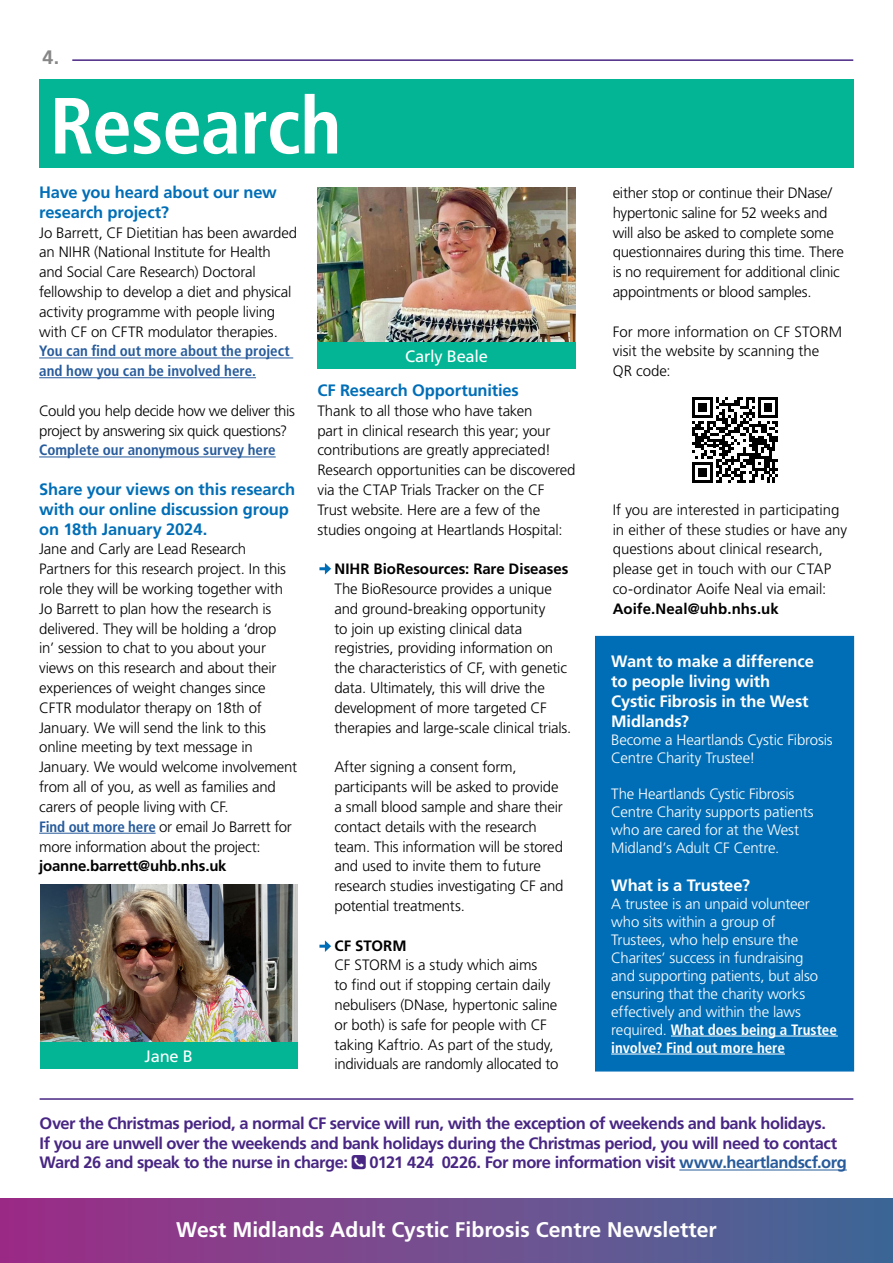
<style>
.page{position:relative;width:893px;height:1263px;background:#fff}
.page>*{position:absolute;margin:0;border:0;box-sizing:border-box;transform-origin:0 0}
.t1{font:700 condensed 79.5px "Frutiger LT Pro";letter-spacing:-.01em;color:#fff}
.t2{font:700 21.15px "Frutiger LT Pro";color:#fff}
.t3{font:700 19.5px "Frutiger LT Pro";color:#878787}
.t4{font:700 16.5px/19.8px "Frutiger LT Pro";letter-spacing:-.03em;color:#482683}
.t5{font:700 16.5px/19.8px "Frutiger LT Pro";letter-spacing:-.01em;color:#006eb7}
.t6{font:700 16.5px/19.8px "Frutiger LT Pro";letter-spacing:-.01em;color:#fff}
.t7{font:16.5px "Frutiger LT Pro";letter-spacing:-.015em;color:#fff}
.t8{font:300 15px/19.8px "Frutiger LT Pro";letter-spacing:-.01em;color:#000}
.t9{font:300 15px/18px "Frutiger LT Pro";letter-spacing:-.01em;color:#fff}
.t10{font:700 condensed 15px/19.8px "Frutiger LT Pro";color:#275b9b}
.t11{font:700 15px "Frutiger LT Pro";letter-spacing:-.005em;color:#000}
.s1{font-weight:700;font-stretch:condensed;color:#275b9b}
.s2{font-weight:700;font-stretch:condensed}
.s3{color:#275b9b}
</style>
<div class="page">
<div style="left:39px;top:79px;width:815px;height:89px;background:#03b594"></div>
<div style="left:0;top:1198px;width:893px;height:65px;background:linear-gradient(to right,#a02e86,#426a98)"></div>
<hr style="left:679px;top:1169px;width:168px;height:1px;background:#275b9b">
<hr style="left:39px;top:358px;width:254px;height:1px;background:#275b9b">
<hr style="left:39px;top:377px;width:217px;height:1px;background:#275b9b">
<hr style="left:39px;top:457px;width:237px;height:1px;background:#275b9b">
<hr style="left:39px;top:833px;width:117px;height:1px;background:#275b9b">
<hr style="left:72px;top:59px;width:781px;height:2px;background:#482683">
<hr style="left:40px;top:1098px;width:813px;height:2px;background:#482683">
<svg style="left:692px;top:397px;width:86px;height:86px"></svg>
<img style="left:40px;top:885px;width:258px;height:157px">
<img style="left:317px;top:187px;width:258px;height:155px">
<div style="left:317px;top:342px;width:258px;height:27px;background:#03b594"></div>
<div style="left:40px;top:1042px;width:258px;height:27px;background:#03b594"></div>
<svg style="left:319px;top:563px;width:12px;height:11px"></svg>
<svg style="left:319px;top:940px;width:12px;height:12px"></svg>
<div style="left:595px;top:636px;width:259px;height:435px;background:#006eb7"></div>
<hr style="left:671px;top:1036px;width:167px;height:1px;background:#fff">
<hr style="left:611px;top:1054px;width:174px;height:1px;background:#fff">
<h3 class="t3" style="left:43px;top:45px;width:18px">4.</h3>
<h1 class="t1" style="left:50px;top:79px;width:293px">Research</h1>
<p class="t5" style="left:39px;top:182px;width:239px">Have you heard about our new research project?</p>
<p class="t8" style="left:39px;top:223px;width:260px">Jo Barrett, CF Dietitian has been awarded an NIHR (National Institute for Health and Social Care Research) Doctoral fellowship to develop a diet and physical activity programme with people living with CF on CFTR modulator therapies.</p>
<p class="t10" style="left:39px;top:341px;width:252px">You can find out more about the project and how you can be involved here.</p>
<p class="t8" style="left:39px;top:401px;width:257px">Could you help decide how we deliver this project by answering six quick questions?</p>
<p class="t10" style="left:39px;top:440px;width:238px">Complete our anonymous survey here</p>
<p class="t5" style="left:39px;top:479px;width:257px">Share your views on this research with our online discussion group on 18th January 2024.</p>
<p class="t8" style="left:39px;top:539px;width:260px">Jane and Carly are Lead Research Partners for this research project. In this role they will be working together with Jo Barrett to plan how the research is delivered. They will be holding a ‘drop<br>in’ session to chat to you about your views on this research and about their experiences of weight changes since CFTR modulator therapy on 18th of January. We will send the link to this online meeting by text message in January. We would welcome involvement from all of you, as well as families and carers of people living with CF.<br><span class="s1">Find out more here</span> or email Jo Barrett for more information about the project:</p>
<p class="t11" style="left:39px;top:857px;width:189px">joanne.barrett@uhb.nhs.uk</p>
<p class="t7" style="left:145px;top:1046px;width:50px">Jane B</p>
<p class="t7" style="left:405px;top:346px;width:84px">Carly Beale</p>
<p class="t5" style="left:317px;top:380px;width:203px">CF Research Opportunities</p>
<p class="t8" style="left:317px;top:401px;width:260px">Thank to all those who have taken<br>part in clinical research this year; your contributions are greatly appreciated!<br>Research opportunities can be discovered via the CTAP Trials Tracker on the CF Trust website. Here are a few of the studies ongoing at Heartlands Hospital:</p>
<p class="t11" style="left:334px;top:560px;width:235px">NIHR BioResources: Rare Diseases</p>
<p class="t8" style="left:334px;top:579px;width:238px">The BioResource provides a unique and ground-breaking opportunity<br>to join up existing clinical data registries, providing information on the characteristics of CF, with genetic data. Ultimately, this will drive the development of more targeted CF therapies and large-scale clinical trials.</p>
<p class="t8" style="left:334px;top:757px;width:231px">After signing a consent form, participants will be asked to provide a small blood sample and share their contact details with the research team. This information will be stored and used to invite them to future research studies investigating CF and potential treatments.</p>
<p class="t11" style="left:334px;top:936px;width:74px">CF STORM</p>
<p class="t8" style="left:334px;top:955px;width:225px">CF STORM is a study which aims<br>to find out if stopping certain daily nebulisers (DNase, hypertonic saline or both) is safe for people with CF taking Kaftrio. As part of the study, individuals are randomly allocated to</p>
<p class="t8" style="left:613px;top:183px;width:233px">either stop or continue their DNase/ hypertonic saline for 52 weeks and will also be asked to complete some questionnaires during this time. There is no requirement for additional clinic appointments or blood samples.</p>
<p class="t8" style="left:613px;top:322px;width:231px">For more information on CF STORM visit the website by scanning the<br>QR code:</p>
<p class="t8" style="left:613px;top:500px;width:236px">If you are interested in participating in either of these studies or have any questions about clinical research, please get in touch with our CTAP co-ordinator Aoife Neal via email:</p>
<p class="t11" style="left:613px;top:600px;width:168px">Aoife.Neal@uhb.nhs.uk</p>
<p class="t6" style="left:611px;top:652px;width:204px">Want to make a difference to people living with<br>Cystic Fibrosis in the West<br>Midlands?</p>
<p class="t9" style="left:611px;top:731px;width:223px">Become a Heartlands Cystic Fibrosis<br>Centre Charity Trustee!</p>
<p class="t9" style="left:611px;top:785px;width:204px">The Heartlands Cystic Fibrosis<br>Centre Charity supports patients who are cared for at the West<br>Midland’s Adult CF Centre.</p>
<p class="t6" style="left:611px;top:875px;width:140px">What is a Trustee?</p>
<p class="t9" style="left:611px;top:894px;width:227px">A trustee is an unpaid volunteer who sits within a group of<br>Trustees, who help ensure the<br>Charites’ success in fundraising<br>and supporting patients, but also ensuring that the charity works effectively and within the laws required. <span class="s2">What does being a Trustee involve? Find out more here</span></p>
<p class="t4" style="left:40px;top:1113px;width:799px">Over the Christmas period, a normal CF service will run, with the exception of weekends and bank holidays.<br>If you are unwell over the weekends and bank holidays during the Christmas period, you will need to contact<br>Ward 26 and speak to the nurse in charge:</p>
<p class="t4" style="left:369px;top:1153px;width:479px">0121 424 0226. For more information visit <span class="s3">www.heartlandscf.org</span></p>
<h2 class="t2" style="left:176px;top:1217px;width:542px">West Midlands Adult Cystic Fibrosis Centre Newsletter</h2>
</div>
